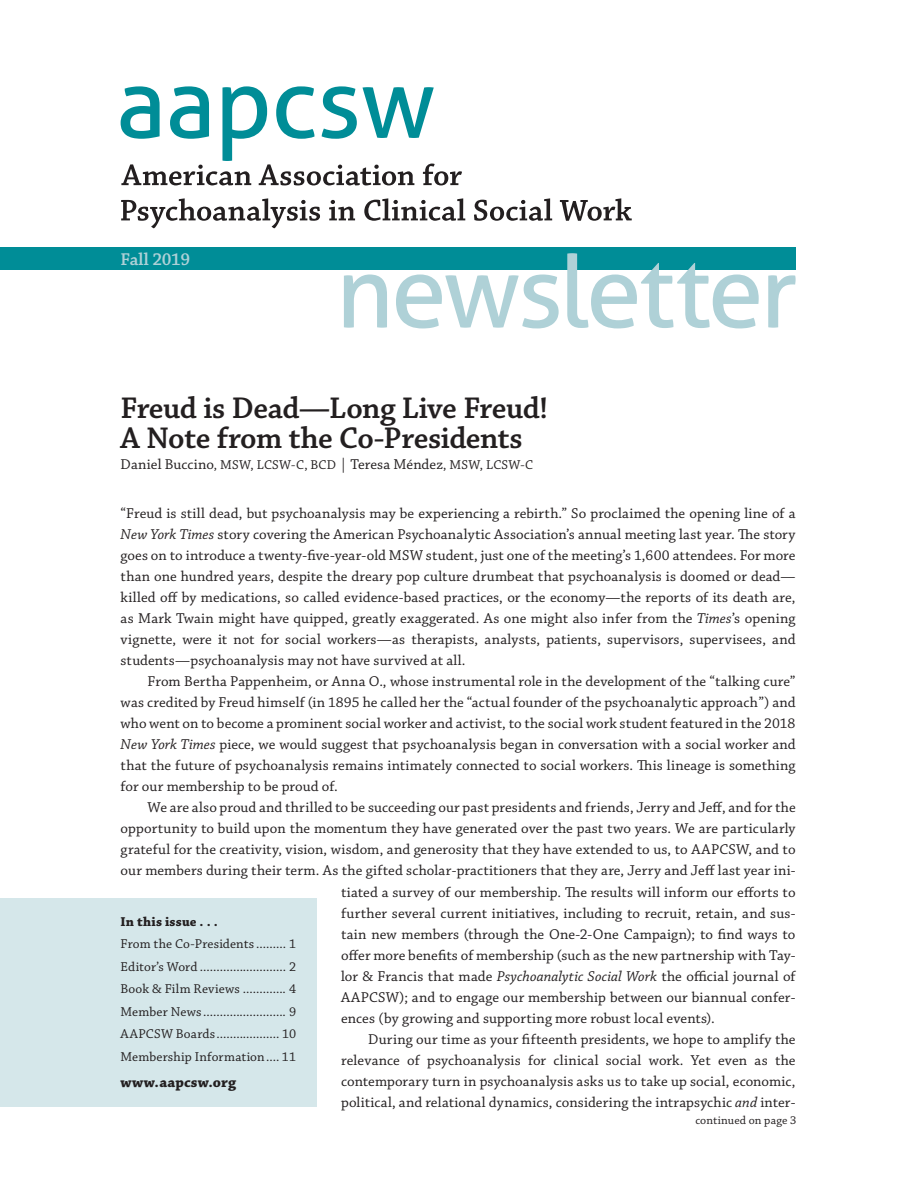
<style>
.page{position:relative;width:918px;height:1188px;background:#fff}
.page>*{position:absolute;margin:0;border:0;box-sizing:border-box;transform-origin:0 0}
.t1{font:600 31.5px/30px "Chaparral Pro";letter-spacing:-.015em;color:#231f20}
.t2{font:600 18px "Chaparral Pro";letter-spacing:-.02em;color:#afd1d7}
.t3{font:15px/21px "Chaparral Pro";letter-spacing:.005em;color:#231f20;text-align:justify}
.t4{font:700 15px "Chaparral Pro";letter-spacing:.01em;color:#231f20}
.t5{font:13.5px/22.5px "Chaparral Pro";letter-spacing:.01em;color:#231f20;text-align:justify}
.t6{font:700 13.5px "Chaparral Pro";letter-spacing:.015em;color:#231f20}
.t7{font:12px "Chaparral Pro";letter-spacing:.01em;color:#231f20}
.s1{font-size:13.5px}
.s2{font-style:italic}
</style>
<div class="page">
<svg style="left:121px;top:86px;width:341px;height:99px"></svg>
<svg style="left:121px;top:198px;width:511px;height:30px"></svg>
<div style="left:0;top:247px;width:796px;height:23px;background:#008d97"></div>
<div style="left:0;top:898px;width:316px;height:209px;background:#d5e7ea"></div>
<svg style="left:344px;top:253px;width:452px;height:75px"></svg>
<p class="t2" style="left:121px;top:249px;width:71px">Fall 2019</p>
<h1 class="t1" style="left:121px;top:394px;width:429px">Freud is Dead—Long Live Freud!<br>A Note from the Co-Presidents</h1>
<p class="t3" style="left:121px;top:454px;width:414px">Daniel Buccino<span class="s1">, MSW, LCSW-C, BCD</span> | Teresa Méndez<span class="s1">, MSW, LCSW-C</span></p>
<p class="t3" style="left:121px;top:503px;width:677px">“Freud is still dead, but psychoanalysis may be experiencing a rebirth.” So proclaimed the opening line of a <span class="s2">New York Times</span> story covering the American Psychoanalytic Association’s annual meeting last year. The story goes on to introduce a twenty-five-year-old MSW student, just one of the meeting’s 1,600 attendees. For more than one hundred years, despite the dreary pop culture drumbeat that psychoanalysis is doomed or dead— killed off by medications, so called evidence-based practices, or the economy—the reports of its death are, as Mark Twain might have quipped, greatly exaggerated. As one might also infer from the <span class="s2">Times</span>’s opening vignette, were it not for social workers—as therapists, analysts, patients, supervisors, supervisees, and students—psychoanalysis may not have survived at all.</p>
<p class="t3" style="left:121px;top:671px;width:677px;text-indent:27px">From Bertha Pappenheim, or Anna O., whose instrumental role in the development of the “talking cure” was credited by Freud himself (in 1895 he called her the “actual founder of the psychoanalytic approach”) and who went on to become a prominent social worker and activist, to the social work student featured in the 2018<br><span class="s2">New York Times</span> piece, we would suggest that psychoanalysis began in conversation with a social worker and that the future of psychoanalysis remains intimately connected to social workers. This lineage is something for our membership to be proud of.</p>
<p class="t3" style="left:148px;top:797px;width:650px">We are also proud and thrilled to be succeeding our past presidents and friends, Jerry and Jeff, and for the</p>
<p class="t3" style="left:121px;top:818px;width:676px">opportunity to build upon the momentum they have generated over the past two years. We are particularly</p>
<p class="t3" style="left:121px;top:839px;width:677px">grateful for the creativity, vision, wisdom, and generosity that they have extended to us, to AAPCSW, and to</p>
<p class="t3" style="left:121px;top:860px;width:676px">our members during their term. As the gifted scholar-practitioners that they are, Jerry and Jeff last year ini-</p>
<p class="t3" style="left:341px;top:882px;width:456px">tiated a survey of our membership. The results will inform our efforts to</p>
<p class="t3" style="left:341px;top:903px;width:456px">further several current initiatives, including to recruit, retain, and sus-</p>
<p class="t3" style="left:341px;top:924px;width:456px">tain new members (through the One-2-One Campaign); to find ways to</p>
<p class="t3" style="left:341px;top:945px;width:456px">offer more benefits of membership (such as the new partnership with Tay-</p>
<p class="t3" style="left:341px;top:966px;width:456px">lor &amp; Francis that made <span class="s2">Psychoanalytic Social Work</span> the official journal of</p>
<p class="t3" style="left:341px;top:987px;width:456px">AAPCSW); and to engage our membership between our biannual confer-</p>
<p class="t3" style="left:341px;top:1008px;width:375px">ences (by growing and supporting more robust local events).</p>
<p class="t3" style="left:368px;top:1029px;width:429px">During our time as your fifteenth presidents, we hope to amplify the</p>
<p class="t3" style="left:341px;top:1050px;width:456px">relevance of psychoanalysis for clinical social work. Yet even as the</p>
<p class="t3" style="left:341px;top:1071px;width:456px">contemporary turn in psychoanalysis asks us to take up social, economic,</p>
<p class="t3" style="left:341px;top:1092px;width:456px">political, and relational dynamics, considering the intrapsychic <span class="s2">and</span> inter-</p>
<p class="t6" style="left:121px;top:913px;width:99px">In this issue . . .</p>
<p class="t5" style="left:121px;top:933px;width:177px">From the Co-Presidents ......... 1<br>Editor’s Word .......................... 2<br>Book &amp; Film Reviews ............. 4<br>Member News ......................... 9<br>AAPCSW Boards................... 10<br>Membership Information.... 11</p>
<p class="t4" style="left:121px;top:1073px;width:117px">www.aapcsw.org</p>
<p class="t7" style="left:695px;top:1114px;width:103px">continued on page 3</p>
</div>
